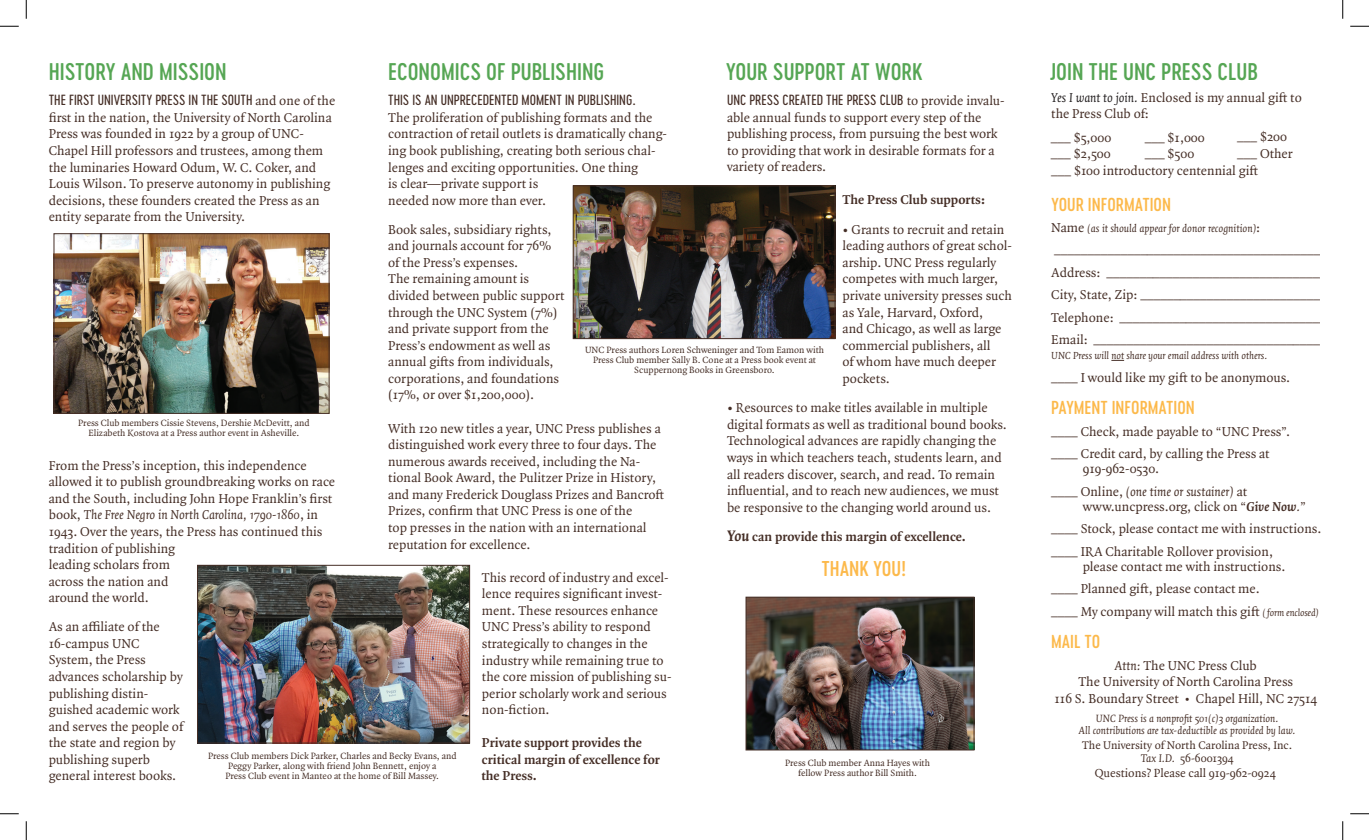
<style>
.page{position:relative;width:1369px;height:840px;background:#fff}
.page>*{position:absolute;margin:0;border:0;box-sizing:border-box;transform-origin:0 0}
.t1{font:22.5px "Cervo Neue Medium Neue";color:#56a654}
.t2{font:20px "Cervo Neue Medium Neue";color:#fcb94b}
.t3{font:17.5px "Cervo Neue Medium Neue";color:#fcb94b}
.t4{font:13.75px/16.6px "Quadraat Pro";color:#452e26}
.t5{font:13.75px "Cervo Neue Regular Neue";color:#452e26}
.t6{font:700 13.75px/16.6px "Quadraat Pro";color:#452e26}
.t7{font:12.5px "Quadraat Pro";color:#452e26}
.t8{font:11.88px/12.5px "Quadraat Pro";color:#452e26;text-align:center}
.t9{font:italic 11.5px "Quadraat Pro";letter-spacing:-.01em;color:#452e26}
.t10{font:italic 11.25px/12.5px "Quadraat Pro";color:#452e26;text-align:center}
.t11{font:italic 11px "Quadraat Pro";color:#452e26}
.t12{font:9.75px/10px "Quadraat Pro";color:#452e26;text-align:center}
.s1{font-family:"Quadraat Pro"}
.s2{font-weight:700}
.s3{font-style:italic;font-size:16.25px}
.s4{font-style:italic}
.s5{font-style:italic;color:#231f20}
.s6{font-style:normal;font-size:13.75px}
.s7{font-weight:700;font-style:italic}
.s8{font-style:italic;font-size:10.62px}
</style>
<div class="page">
<img style="left:56px;top:235px;width:271px;height:177px">
<div style="left:54px;top:233px;width:275px;height:181px;border:1px solid #452e26"></div>
<img style="left:575px;top:187px;width:258px;height:150px">
<div style="left:573px;top:185px;width:262px;height:154px;border:1px solid #452e26"></div>
<svg style="left:1111px;top:360px;width:13px;height:1px"></svg>
<img style="left:199px;top:567px;width:269px;height:174px">
<div style="left:197px;top:565px;width:273px;height:178px;border:1px solid #452e26"></div>
<img style="left:748px;top:599px;width:224px;height:149px">
<div style="left:746px;top:597px;width:228px;height:153px;border:1px solid #452e26"></div>
<svg style="left:0;top:25px;width:19px;height:2px"></svg>
<svg style="left:1350px;top:25px;width:19px;height:2px"></svg>
<svg style="left:0;top:813px;width:19px;height:2px"></svg>
<svg style="left:1350px;top:813px;width:19px;height:2px"></svg>
<svg style="left:25px;top:0;width:2px;height:19px"></svg>
<svg style="left:25px;top:821px;width:2px;height:19px"></svg>
<svg style="left:1342px;top:0;width:1px;height:19px"></svg>
<svg style="left:1342px;top:821px;width:1px;height:19px"></svg>
<h1 class="t1" style="left:49px;top:57px;width:179px">HISTORY AND MISSION</h1>
<h1 class="t1" style="left:388px;top:57px;width:218px">ECONOMICS OF PUBLISHING</h1>
<h1 class="t1" style="left:726px;top:57px;width:198px">YOUR SUPPORT AT WORK</h1>
<p class="t5" style="left:388px;top:91px;width:249px">THIS IS AN UNPRECEDENTED MOMENT IN PUBLISHING.</p>
<p class="t4" style="left:388px;top:109px;width:280px">The proliferation of publishing formats and the contraction of retail outlets is dramatically chang&shy;ing book publishing, creating both serious chal&shy;lenges and exciting opportunities. One thing<br>is clear—private support is<br>needed now more than ever.</p>
<p class="t4" style="left:388px;top:221px;width:178px">Book sales, subsidiary rights, and journals account for 76% of the Press’s expenses.<br>The remaining amount is divided between public support through the UNC System (7%) and private support from the<br>Press’s endowment as well as annual gifts from individuals, corporations, and foundations (17%, or over $1,200,000).</p>
<p class="t4" style="left:388px;top:420px;width:277px">With 120 new titles a year, UNC Press publishes a distinguished work every three to four days. The numerous awards received, including the Na&shy;tional Book Award, the Pulitzer Prize in History, and many Frederick Douglass Prizes and Bancroft Prizes, confirm that UNC Press is one of the<br>top presses in the nation with an international reputation for excellence.</p>
<p class="t4" style="left:482px;top:569px;width:191px">This record of industry and excel&shy;lence requires significant invest&shy;ment. These resources enhance<br>UNC Press’s ability to respond strategically to changes in the industry while remaining true to the core mission of publishing su&shy;perior scholarly work and serious non-fiction.</p>
<p class="t6" style="left:481px;top:734px;width:180px">Private support provides the critical margin of excellence for the Press.</p>
<p class="t5" style="left:727px;top:91px;width:279px">UNC PRESS CREATED THE PRESS CLUB <span class="s1">to provide invalu-</span></p>
<p class="t4" style="left:727px;top:109px;width:272px">able annual funds to support every step of the publishing process, from pursuing the best work to providing that work in desirable formats for a variety of readers.</p>
<p class="t6" style="left:842px;top:191px;width:144px">The Press Club supports:</p>
<p class="t4" style="left:842px;top:221px;width:171px"><span class="s2">•</span> Grants to recruit and retain leading authors of great schol&shy;arship. UNC Press regularly competes with much larger, private university presses such as Yale, Harvard, Oxford,<br>and Chicago, as well as large commercial publishers, all<br>of whom have much deeper pockets.</p>
<p class="t4" style="left:727px;top:399px;width:281px"><span class="s2">•</span> Resources to make titles available in multiple digital formats as well as traditional bound books.<br>Technological advances are rapidly changing the ways in which teachers teach, students learn, and all readers discover, search, and read. To remain influential, and to reach new audiences, we must be responsive to the changing world around us.</p>
<p class="t6" style="left:727px;top:528px;width:240px"><span class="s3">You</span> can provide this margin of excellence.</p>
<h2 class="t2" style="left:821px;top:555px;width:86px">THANK YOU!</h2>
<p class="t5" style="left:49px;top:91px;width:288px">THE FIRST UNIVERSITY PRESS IN THE SOUTH <span class="s1">and one of the</span></p>
<p class="t4" style="left:49px;top:109px;width:285px">first in the nation, the University of North Carolina Press was founded in 1922 by a group of UNC-Chapel Hill professors and trustees, among them the luminaries Howard Odum, W. C. Coker, and Louis Wilson. To preserve autonomy in publishing decisions, these founders created the Press as an entity separate from the University.</p>
<p class="t12" style="left:585px;top:345px;width:240px">UNC Press authors Loren Schweninger and Tom Eamon with<br>Press Club member Sally B. Cone at a Press book event at<br>Scuppernong Books in Greensboro.</p>
<p class="t12" style="left:78px;top:417px;width:233px">Press Club members Cissie Stevens, Dershie McDevitt, and<br>Elizabeth Kostova at a Press author event in Asheville.</p>
<p class="t4" style="left:49px;top:457px;width:288px">From the Press’s inception, this independence allowed it to publish groundbreaking works on race and the South, including John Hope Franklin’s first book, <span class="s4">The Free Negro in North Carolina, 1790-1860</span>, in 1943. Over the years, the Press has continued this tradition of publishing<br>leading scholars from<br>across the nation and<br>around the world.</p>
<p class="t4" style="left:49px;top:618px;width:136px">As an affiliate of the<br>16-campus UNC<br>System, the Press advances scholarship by publishing distin&shy;guished academic work and serves the people of the state and region by publishing superb general interest books.</p>
<p class="t12" style="left:208px;top:751px;width:250px">Press Club members Dick Parker, Charles and Becky Evans, and<br>Peggy Parker, along with friend John Bennett, enjoy a<br>Press Club event in Manteo at the home of Bill Massey.</p>
<p class="t12" style="left:785px;top:758px;width:146px">Press Club member Anna Hayes with fellow Press author Bill Smith.</p>
<h1 class="t1" style="left:1050px;top:57px;width:210px">JOIN THE UNC PRESS CLUB</h1>
<p class="t4" style="left:1051px;top:89px;width:252px;line-height:16.2px"><span class="s5">Yes I want to join.</span> Enclosed is my annual gift to the Press Club of:</p>
<p class="t4" style="left:1051px;top:129px;width:62px">___ $5,000 ___ $2,500</p>
<p class="t4" style="left:1145px;top:129px;width:62px">___ $1,000 ___ $500</p>
<p class="t4" style="left:1237px;top:128px;width:57px">___ $200 ___ Other</p>
<p class="t4" style="left:1051px;top:163px;width:208px">___ $100 introductory centennial gift</p>
<p class="t3" style="left:1051px;top:193px;width:121px">YOUR INFORMATION</p>
<p class="t9" style="left:1051px;top:220px;width:210px"><span class="s6">Name</span> (as it should appear for donor recognition)<span class="s6">:</span></p>
<p class="t4" style="left:1051px;top:239px;width:284px;line-height:22.5px">_________________________________________ Address: _________________________________ City, State, Zip: _____________________________ Telephone: _______________________________ Email: ___________________________________</p>
<p class="t11" style="left:1051px;top:348px;width:218px">UNC Press will not share your email address with others.</p>
<p class="t4" style="left:1051px;top:369px;width:240px">____ I would like my gift to be anonymous.</p>
<p class="t3" style="left:1051px;top:396px;width:145px">PAYMENT INFORMATION</p>
<p class="t4" style="left:1051px;top:420px;width:240px;line-height:22.5px">____ Check, made payable to “UNC Press”. ____ Credit card, by calling the Press at</p>
<p class="t4" style="left:1051px;top:457px;width:197px;line-height:22.5px;text-indent:31px">919-962-0530.<br>____ Online, <span class="s4">(one time or sustainer)</span> at</p>
<p class="t4" style="left:1051px;top:495px;width:272px;line-height:22.5px;text-indent:31px">www.uncpress.org, click on “<span class="s7">Give Now</span><span class="s4">.</span>” ____ Stock, please contact me with instructions. ____ IRA Charitable Rollover provision,</p>
<p class="t4" style="left:1051px;top:555px;width:269px;line-height:22.5px;text-indent:31px">please contact me with instructions.<br>____ Planned gift, please contact me.<br>____ My company will match this gift <span class="s8">( form enclosed)</span></p>
<p class="t3" style="left:1051px;top:630px;width:50px">MAIL TO</p>
<p class="t4" style="left:1054px;top:657px;width:264px;text-align:center"><span class="s4">Attn:</span> The UNC Press Club<br>The University of North Carolina Press<br>116 S. Boundary Street • Chapel Hill, NC 27514</p>
<p class="t10" style="left:1079px;top:712px;width:218px">UNC Press is a nonprofit 501(c)3 organization.<br>All contributions are tax-deductible as provided by law.</p>
<p class="t8" style="left:1082px;top:739px;width:212px">The University of North Carolina Press, Inc.<br><span class="s4">Tax I.D.</span> 56-6001394</p>
<p class="t7" style="left:1094px;top:765px;width:183px">Questions? Please call 919-962-0924</p>
</div>
